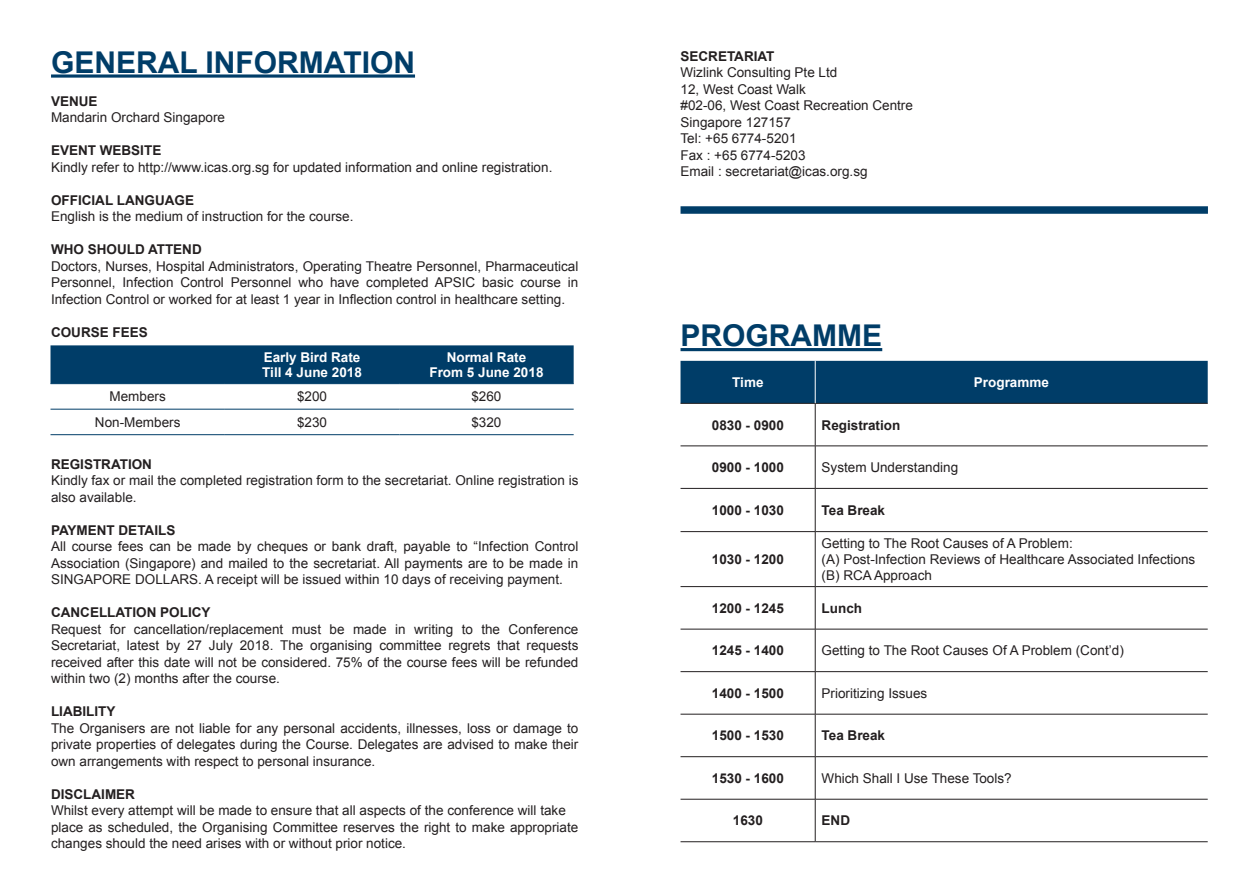
<style>
.page{position:relative;width:1259px;height:893px;background:#fff}
.page>*{position:absolute;margin:0;border:0;box-sizing:border-box;transform-origin:0 0}
.t1{font:700 30px "Arial";color:#003d68}
.t2{font:13.5px/16.5px "Arial";color:#231f20;text-align:justify}
.t3{font:700 13.5px "Arial";color:#231f20}
.t4{font:700 13.5px "Arial";color:#fff}
</style>
<div class="page">
<svg style="left:51px;top:74px;width:364px;height:4px"></svg>
<hr style="left:680px;top:348px;width:202px;height:3px;background:#003d68">
<div style="left:50px;top:345px;width:523px;height:38px;background:#003d68"></div>
<hr style="left:50px;top:383px;width:175px;height:1px;background:#003d68">
<hr style="left:225px;top:383px;width:174px;height:1px;background:#003d68">
<hr style="left:399px;top:383px;width:174px;height:1px;background:#003d68">
<hr style="left:50px;top:409px;width:175px;height:1px;background:#003d68">
<hr style="left:225px;top:409px;width:174px;height:1px;background:#003d68">
<hr style="left:399px;top:409px;width:174px;height:1px;background:#003d68">
<hr style="left:50px;top:434px;width:175px;height:1px;background:#003d68">
<hr style="left:225px;top:434px;width:174px;height:1px;background:#003d68">
<hr style="left:399px;top:434px;width:174px;height:1px;background:#003d68">
<div style="left:680px;top:361px;width:527px;height:42px;background:#003d68"></div>
<hr style="left:680px;top:403px;width:135px;height:1px;background:#231f20">
<hr style="left:815px;top:403px;width:392px;height:1px;background:#231f20">
<hr style="left:815px;top:404px;width:1px;height:42px;background:#231f20">
<hr style="left:680px;top:446px;width:135px;height:1px;background:#231f20">
<hr style="left:815px;top:446px;width:392px;height:1px;background:#231f20">
<hr style="left:815px;top:446px;width:1px;height:42px;background:#231f20">
<hr style="left:680px;top:488px;width:135px;height:1px;background:#231f20">
<hr style="left:815px;top:488px;width:392px;height:1px;background:#231f20">
<hr style="left:815px;top:489px;width:1px;height:42px;background:#231f20">
<hr style="left:680px;top:531px;width:135px;height:1px;background:#231f20">
<hr style="left:815px;top:531px;width:392px;height:1px;background:#231f20">
<hr style="left:815px;top:532px;width:1px;height:54px;background:#231f20">
<hr style="left:680px;top:586px;width:135px;height:1px;background:#231f20">
<hr style="left:815px;top:586px;width:392px;height:1px;background:#231f20">
<hr style="left:815px;top:587px;width:1px;height:42px;background:#231f20">
<hr style="left:680px;top:629px;width:135px;height:1px;background:#231f20">
<hr style="left:815px;top:629px;width:392px;height:1px;background:#231f20">
<hr style="left:815px;top:629px;width:1px;height:42px;background:#231f20">
<hr style="left:680px;top:671px;width:135px;height:1px;background:#231f20">
<hr style="left:815px;top:671px;width:392px;height:1px;background:#231f20">
<hr style="left:815px;top:672px;width:1px;height:42px;background:#231f20">
<hr style="left:680px;top:714px;width:135px;height:1px;background:#231f20">
<hr style="left:815px;top:714px;width:392px;height:1px;background:#231f20">
<hr style="left:815px;top:714px;width:1px;height:42px;background:#231f20">
<hr style="left:680px;top:756px;width:135px;height:1px;background:#231f20">
<hr style="left:815px;top:756px;width:392px;height:1px;background:#231f20">
<hr style="left:815px;top:757px;width:1px;height:42px;background:#231f20">
<hr style="left:680px;top:799px;width:135px;height:1px;background:#231f20">
<hr style="left:815px;top:799px;width:392px;height:1px;background:#231f20">
<hr style="left:815px;top:799px;width:1px;height:42px;background:#231f20">
<hr style="left:815px;top:361px;width:1px;height:42px;background:#fff">
<hr style="left:680px;top:841px;width:135px;height:1px;background:#231f20">
<hr style="left:815px;top:841px;width:392px;height:1px;background:#231f20">
<div style="left:680px;top:206px;width:528px;height:8px;background:#003d68"></div>
<p class="t1" style="left:51px;top:42px;width:365px">GENERAL INFORMATION</p>
<p class="t3" style="left:51px;top:92px;width:48px">VENUE</p>
<p class="t2" style="left:51px;top:110px;width:176px">Mandarin Orchard Singapore</p>
<p class="t3" style="left:51px;top:142px;width:112px">EVENT WEBSITE</p>
<p class="t2" style="left:51px;top:159px;width:503px">Kindly refer to http://www.icas.org.sg for updated information and online registration.</p>
<p class="t3" style="left:51px;top:191px;width:144px">OFFICIAL LANGUAGE</p>
<p class="t2" style="left:51px;top:209px;width:304px">English is the medium of instruction for the course.</p>
<p class="t3" style="left:51px;top:241px;width:152px">WHO SHOULD ATTEND</p>
<p class="t2" style="left:51px;top:258px;width:529px">Doctors, Nurses, Hospital Administrators, Operating Theatre Personnel, Pharmaceutical Personnel, Infection Control Personnel who have completed APSIC basic course in Infection Control or worked for at least 1 year in Inflection control in healthcare setting.</p>
<p class="t3" style="left:51px;top:323px;width:98px">COURSE FEES</p>
<p class="t4" style="left:264px;top:348px;width:98px">Early Bird Rate</p>
<p class="t4" style="left:262px;top:363px;width:101px">Till 4 June 2018</p>
<p class="t4" style="left:447px;top:348px;width:81px">Normal Rate</p>
<p class="t4" style="left:429px;top:363px;width:116px">From 5 June 2018</p>
<p class="t2" style="left:110px;top:388px;width:58px">Members</p>
<p class="t2" style="left:297px;top:388px;width:32px">$200</p>
<p class="t2" style="left:471px;top:388px;width:32px">$260</p>
<p class="t2" style="left:95px;top:414px;width:87px">Non-Members</p>
<p class="t2" style="left:297px;top:414px;width:32px">$230</p>
<p class="t2" style="left:471px;top:414px;width:32px">$320</p>
<p class="t3" style="left:51px;top:455px;width:103px">REGISTRATION</p>
<p class="t2" style="left:51px;top:473px;width:529px">Kindly fax or mail the completed registration form to the secretariat. Online registration is also available.</p>
<p class="t3" style="left:51px;top:521px;width:126px">PAYMENT DETAILS</p>
<p class="t2" style="left:51px;top:539px;width:529px">All course fees can be made by cheques or bank draft, payable to “Infection Control Association (Singapore) and mailed to the secretariat. All payments are to be made in SINGAPORE DOLLARS. A receipt will be issued within 10 days of receiving payment.</p>
<p class="t3" style="left:51px;top:604px;width:161px">CANCELLATION POLICY</p>
<p class="t2" style="left:51px;top:621px;width:529px">Request for cancellation/replacement must be made in writing to the Conference Secretariat, latest by 27 July 2018. The organising committee regrets that requests received after this date will not be considered. 75% of the course fees will be refunded within two (2) months after the course.</p>
<p class="t3" style="left:51px;top:703px;width:66px">LIABILITY</p>
<p class="t2" style="left:51px;top:720px;width:529px">The Organisers are not liable for any personal accidents, illnesses, loss or damage to private properties of delegates during the Course. Delegates are advised to make their own arrangements with respect to personal insurance.</p>
<p class="t3" style="left:51px;top:785px;width:85px">DISCLAIMER</p>
<p class="t2" style="left:51px;top:803px;width:516px">Whilst every attempt will be made to ensure that all aspects of the conference will take</p>
<p class="t2" style="left:51px;top:819px;width:529px">place as scheduled, the Organising Committee reserves the right to make appropriate changes should the need arises with or without prior notice.</p>
<p class="t3" style="left:680px;top:47px;width:96px">SECRETARIAT</p>
<p class="t2" style="left:680px;top:65px;width:158px">Wizlink Consulting Pte Ltd</p>
<p class="t2" style="left:680px;top:81px;width:127px">12, West Coast Walk</p>
<p class="t2" style="left:680px;top:98px;width:234px">#02-06, West Coast Recreation Centre</p>
<p class="t2" style="left:680px;top:114px;width:112px">Singapore 127157</p>
<p class="t2" style="left:680px;top:131px;width:117px">Tel: +65 6774-5201</p>
<p class="t2" style="left:680px;top:147px;width:126px">Fax : +65 6774-5203</p>
<p class="t2" style="left:680px;top:164px;width:189px">Email : secretariat@icas.org.sg</p>
<p class="t1" style="left:680px;top:316px;width:203px">PROGRAMME</p>
<p class="t4" style="left:732px;top:373px;width:33px">Time</p>
<p class="t4" style="left:974px;top:373px;width:77px">Programme</p>
<p class="t3" style="left:712px;top:416px;width:74px">0830 - 0900</p>
<p class="t3" style="left:821px;top:416px;width:80px">Registration</p>
<p class="t3" style="left:712px;top:458px;width:74px">0900 - 1000</p>
<p class="t2" style="left:821px;top:459px;width:138px">System Understanding</p>
<p class="t3" style="left:712px;top:501px;width:74px">1000 - 1030</p>
<p class="t3" style="left:821px;top:501px;width:65px">Tea Break</p>
<p class="t3" style="left:712px;top:550px;width:74px">1030 - 1200</p>
<p class="t2" style="left:821px;top:535px;width:253px">Getting to The Root Causes of A Problem:</p>
<p class="t2" style="left:821px;top:551px;width:375px">(A) Post-Infection Reviews of Healthcare Associated Infections</p>
<p class="t2" style="left:821px;top:567px;width:112px">(B) RCA Approach</p>
<p class="t3" style="left:712px;top:599px;width:74px">1200 - 1245</p>
<p class="t3" style="left:821px;top:599px;width:42px">Lunch</p>
<p class="t3" style="left:712px;top:641px;width:74px">1245 - 1400</p>
<p class="t2" style="left:821px;top:642px;width:304px">Getting to The Root Causes Of A Problem (Cont’d)</p>
<p class="t3" style="left:712px;top:684px;width:74px">1400 - 1500</p>
<p class="t2" style="left:821px;top:685px;width:107px">Prioritizing Issues</p>
<p class="t3" style="left:712px;top:727px;width:74px">1500 - 1530</p>
<p class="t3" style="left:821px;top:727px;width:65px">Tea Break</p>
<p class="t3" style="left:712px;top:769px;width:74px">1530 - 1600</p>
<p class="t2" style="left:821px;top:770px;width:192px">Which Shall I Use These Tools?</p>
<p class="t3" style="left:733px;top:812px;width:32px">1630</p>
<p class="t3" style="left:821px;top:812px;width:30px">END</p>
</div>
